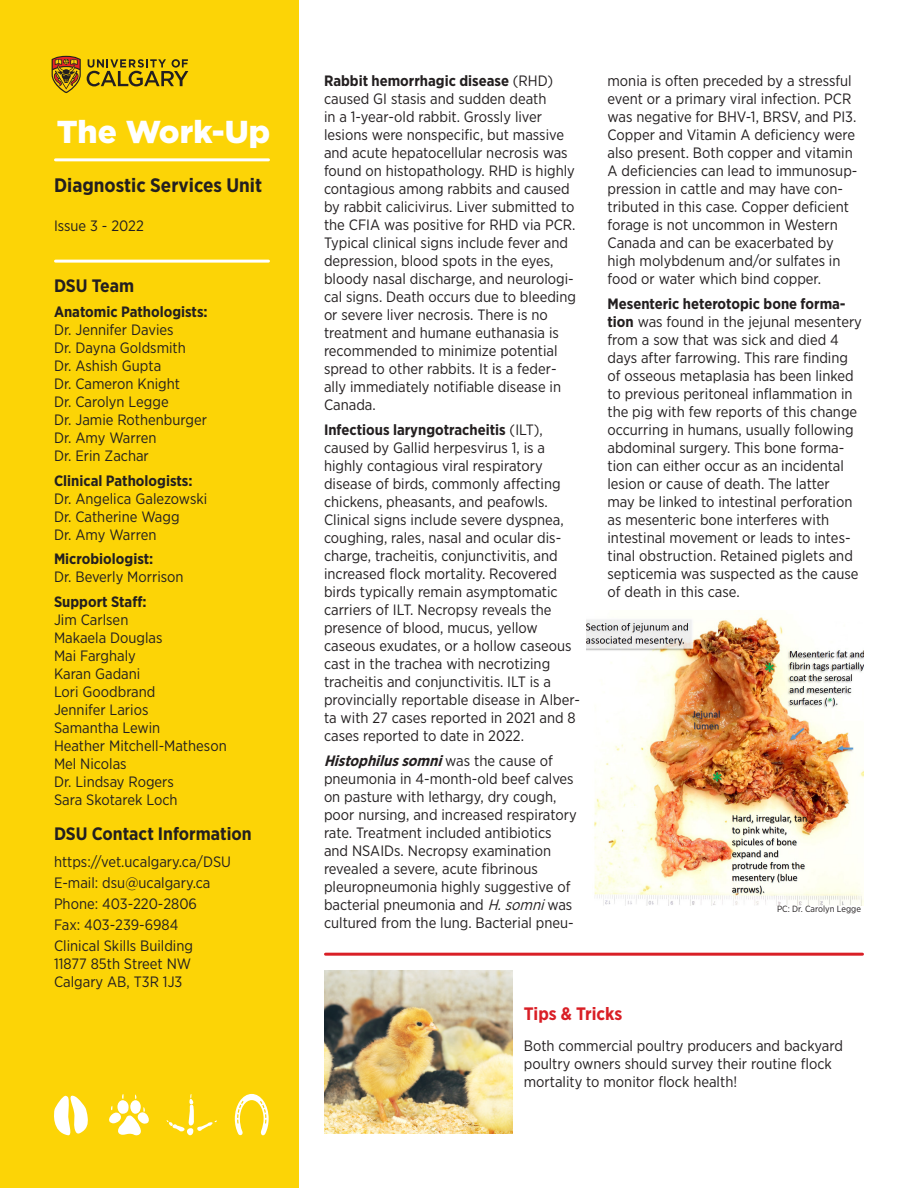
<style>
.page{position:relative;width:918px;height:1188px;background:#fff}
.page>*{position:absolute;margin:0;border:0;box-sizing:border-box;transform-origin:0 0}
.t1{font:900 31.65px "Gotham";color:#fff}
.t2{font:700 19.5px "Gotham Narrow";color:#231f20}
.t3{font:700 18px "Gotham Narrow";color:#231f20}
.t4{font:700 18px "Gotham Narrow";color:#d91f26}
.t5{font:15px/18px "Gotham Narrow";color:#231f20}
.t6{font:700 15px "Gotham Narrow";color:#231f20}
.t7{font:9px "Gotham Narrow";color:#231f20}
.s1{font-weight:700}
.s2{font-weight:700;font-style:italic}
.s3{font-style:italic}
</style>
<div class="page">
<div style="left:0;top:0;width:298px;height:1188px;background:#fcd406"></div>
<hr style="left:56px;top:158px;width:212px;height:3px;background:#fff">
<hr style="left:56px;top:260px;width:212px;height:3px;background:#fff">
<svg style="left:52px;top:56px;width:29px;height:37px"></svg>
<svg style="left:87px;top:59px;width:101px;height:27px"></svg>
<hr style="left:326px;top:953px;width:536px;height:3px;background:#d91f26">
<img style="left:324px;top:971px;width:189px;height:163px">
<img style="left:586px;top:610px;width:278px;height:295px">
<svg style="left:54px;top:1095px;width:34px;height:41px"></svg>
<svg style="left:109px;top:1094px;width:40px;height:42px"></svg>
<svg style="left:166px;top:1094px;width:51px;height:42px"></svg>
<svg style="left:235px;top:1094px;width:34px;height:41px"></svg>
<p class="t1" style="left:57px;top:110px;width:215px">The Work-Up</p>
<p class="t2" style="left:54px;top:172px;width:210px">Diagnostic Services Unit</p>
<p class="t5" style="left:54px;top:217px;width:91px">Issue 3 - 2022</p>
<p class="t3" style="left:54px;top:274px;width:82px">DSU Team</p>
<p class="t6" style="left:54px;top:302px;width:155px">Anatomic Pathologists:</p>
<p class="t5" style="left:54px;top:320px;width:121px">Dr. Jennifer Davies</p>
<p class="t5" style="left:54px;top:338px;width:133px">Dr. Dayna Goldsmith</p>
<p class="t5" style="left:54px;top:356px;width:109px">Dr. Ashish Gupta</p>
<p class="t5" style="left:54px;top:374px;width:128px">Dr. Cameron Knight</p>
<p class="t5" style="left:54px;top:392px;width:116px">Dr. Carolyn Legge</p>
<p class="t5" style="left:54px;top:410px;width:154px">Dr. Jamie Rothenburger</p>
<p class="t5" style="left:54px;top:428px;width:104px">Dr. Amy Warren</p>
<p class="t5" style="left:54px;top:446px;width:96px">Dr. Erin Zachar</p>
<p class="t6" style="left:54px;top:471px;width:140px">Clinical Pathologists:</p>
<p class="t5" style="left:54px;top:489px;width:155px">Dr. Angelica Galezowski</p>
<p class="t5" style="left:54px;top:507px;width:127px">Dr. Catherine Wagg</p>
<p class="t5" style="left:54px;top:525px;width:104px">Dr. Amy Warren</p>
<p class="t6" style="left:54px;top:549px;width:101px">Microbiologist:</p>
<p class="t5" style="left:54px;top:568px;width:131px">Dr. Beverly Morrison</p>
<p class="t6" style="left:54px;top:592px;width:94px">Support Staff:</p>
<p class="t5" style="left:54px;top:611px;width:76px">Jim Carlsen</p>
<p class="t5" style="left:54px;top:629px;width:110px">Makaela Douglas</p>
<p class="t5" style="left:54px;top:647px;width:83px">Mai Farghaly</p>
<p class="t5" style="left:54px;top:665px;width:88px">Karan Gadani</p>
<p class="t5" style="left:54px;top:683px;width:103px">Lori Goodbrand</p>
<p class="t5" style="left:54px;top:701px;width:96px">Jennifer Larios</p>
<p class="t5" style="left:54px;top:719px;width:108px">Samantha Lewin</p>
<p class="t5" style="left:54px;top:737px;width:174px">Heather Mitchell-Matheson</p>
<p class="t5" style="left:54px;top:755px;width:74px">Mel Nicolas</p>
<p class="t5" style="left:54px;top:773px;width:121px">Dr. Lindsay Rogers</p>
<p class="t5" style="left:54px;top:791px;width:125px">Sara Skotarek Loch</p>
<p class="t3" style="left:54px;top:822px;width:199px">DSU Contact Information</p>
<p class="t5" style="left:54px;top:853px;width:179px">https://vet.ucalgary.ca/DSU</p>
<p class="t5" style="left:54px;top:874px;width:158px">E-mail: dsu@ucalgary.ca</p>
<p class="t5" style="left:54px;top:895px;width:145px">Phone: 403-220-2806</p>
<p class="t5" style="left:54px;top:916px;width:126px">Fax: 403-239-6984</p>
<p class="t5" style="left:54px;top:937px;width:141px">Clinical Skills Building</p>
<p class="t5" style="left:54px;top:955px;width:139px">11877 85th Street NW</p>
<p class="t5" style="left:54px;top:973px;width:130px">Calgary AB, T3R 1J3</p>
<p class="t5" style="left:324px;top:72px;width:254px"><span class="s1">Rabbit hemorrhagic disease</span> (RHD) caused GI stasis and sudden death<br>in a 1-year-old rabbit. Grossly liver lesions were nonspecific, but massive and acute hepatocellular necrosis was found on histopathology. RHD is highly contagious among rabbits and caused by rabbit calicivirus. Liver submitted to the CFIA was positive for RHD via PCR.<br>Typical clinical signs include fever and depression, blood spots in the eyes, bloody nasal discharge, and neurologi&shy;cal signs. Death occurs due to bleeding or severe liver necrosis. There is no treatment and humane euthanasia is recommended to minimize potential spread to other rabbits. It is a feder&shy;ally immediately notifiable disease in Canada.</p>
<p class="t5" style="left:324px;top:421px;width:258px"><span class="s1">Infectious laryngotracheitis</span> (ILT), caused by Gallid herpesvirus 1, is a highly contagious viral respiratory disease of birds, commonly affecting chickens, pheasants, and peafowls.<br>Clinical signs include severe dyspnea, coughing, rales, nasal and ocular dis&shy;charge, tracheitis, conjunctivitis, and increased flock mortality. Recovered birds typically remain asymptomatic carriers of ILT. Necropsy reveals the presence of blood, mucus, yellow caseous exudates, or a hollow caseous cast in the trachea with necrotizing tracheitis and conjunctivitis. ILT is a provincially reportable disease in Alber&shy;ta with 27 cases reported in 2021 and 8 cases reported to date in 2022.</p>
<p class="t5" style="left:324px;top:751px;width:254px"><span class="s2">Histophilussomni</span>w a s t h e c a u s e o f pneumonia in 4-month-old beef calves on pasture with lethargy, dry cough, poor nursing, and increased respiratory rate. Treatment included antibiotics and NSAIDs. Necropsy examination revealed a severe, acute fibrinous pleuropneumonia highly suggestive of bacterial pneumonia and <span class="s3">H.somni</span>was cultured from the lung. Bacterial pneu-</p>
<p class="t5" style="left:608px;top:72px;width:251px">monia is often preceded by a stressful event or a primary viral infection. PCR was negative for BHV-1, BRSV, and PI3.<br>Copper and Vitamin A deficiency were also present. Both copper and vitamin A deficiencies can lead to immunosup&shy;pression in cattle and may have con&shy;tributed in this case. Copper deficient forage is not uncommon in Western Canada and can be exacerbated by high molybdenum and/or sulfates in food or water which bind copper.</p>
<p class="t5" style="left:608px;top:295px;width:256px"><span class="s1">Mesenteric heterotopic bone forma&shy;tion</span> was found in the jejunal mesentery from a sow that was sick and died 4 days after farrowing. This rare finding of osseous metaplasia has been linked to previous peritoneal inflammation in the pig with few reports of this change occurring in humans, usually following abdominal surgery. This bone forma&shy;tion can either occur as an incidental lesion or cause of death. The latter<br>may be linked to intestinal perforation as mesenteric bone interferes with intestinal movement or leads to intes&shy;tinal obstruction. Retained piglets and septicemia was suspected as the cause of death in this case.</p>
<p class="t7" style="left:777px;top:903px;width:85px">PC: Dr. Carolyn Legge</p>
<p class="t4" style="left:524px;top:1002px;width:100px">Tips &amp; Tricks</p>
<p class="t5" style="left:524px;top:1037px;width:321px">Both commercial poultry producers and backyard poultry owners should survey their routine flock mortality to monitor flock health!</p>
</div>
